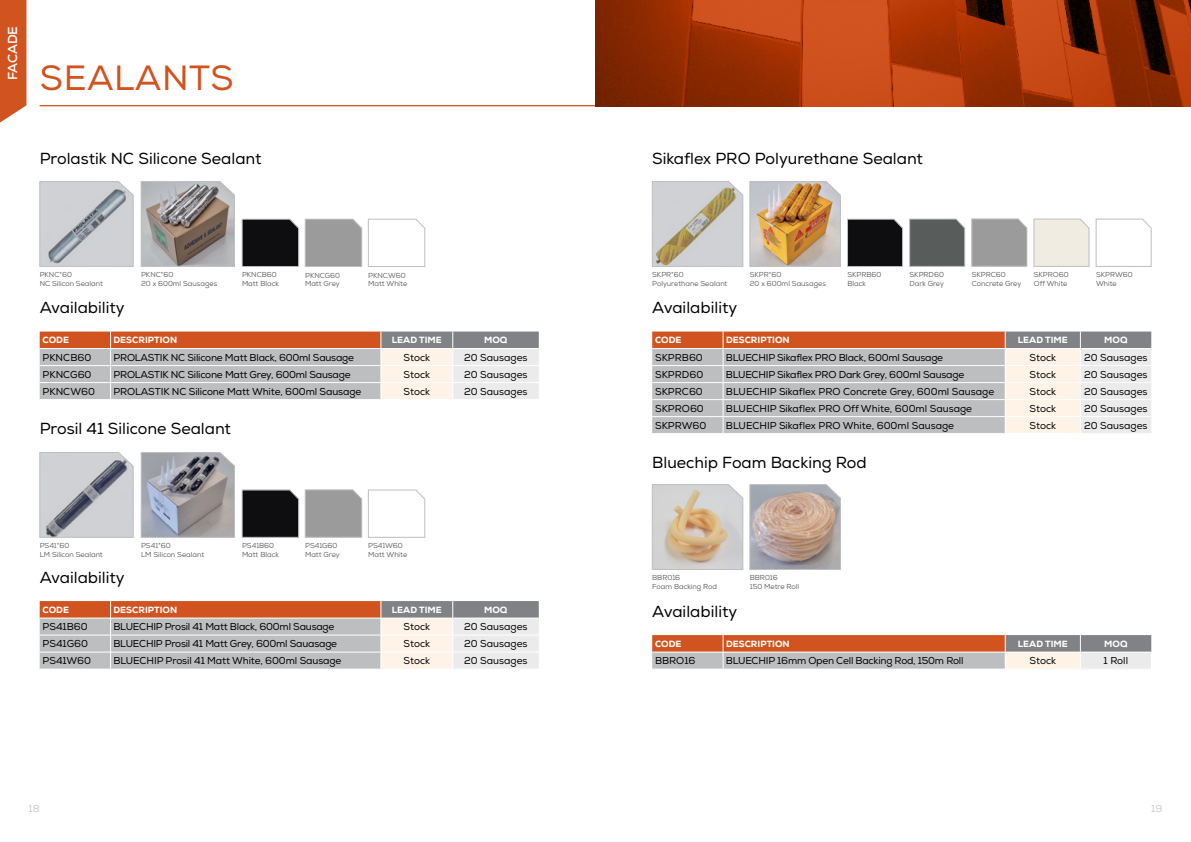
<style>
.page{position:relative;width:1191px;height:842px;background:#fff}
.page>*{position:absolute;margin:0;border:0;box-sizing:border-box;transform-origin:0 0}
.t1{font:35px "Nexa";letter-spacing:.015em;color:#d15420}
.t2{font:16px "Nexa";color:#000}
.t3{font:700 13px "Nexa";letter-spacing:-.01em;color:#fff}
.t4{font:10px "Nexa";letter-spacing:-.01em;color:#000}
.t5{font:10px "Nexa";color:#c7c8ca}
.t6{font:800 9px "Nexa";letter-spacing:.005em;color:#fff}
.t7{font:7.2px/8.5px "Nexa";color:#4d4d4f}
</style>
<div class="page">
<svg style="left:40px;top:332px;width:499px;height:67px;background:#cab5ad"></svg>
<hr style="left:40px;top:348px;width:71px;height:1px;background:#fff">
<hr style="left:40px;top:365px;width:71px;height:1px;background:#fff">
<hr style="left:40px;top:382px;width:71px;height:1px;background:#fff">
<svg style="left:40px;top:601px;width:499px;height:68px;background:#cab5ad"></svg>
<hr style="left:40px;top:618px;width:71px;height:1px;background:#fff">
<hr style="left:40px;top:635px;width:71px;height:1px;background:#fff">
<hr style="left:40px;top:652px;width:71px;height:1px;background:#fff">
<svg style="left:652px;top:332px;width:499px;height:101px;background:#ccbdb7"></svg>
<hr style="left:652px;top:348px;width:71px;height:1px;background:#fff">
<hr style="left:652px;top:365px;width:71px;height:1px;background:#fff">
<hr style="left:652px;top:382px;width:71px;height:1px;background:#fff">
<hr style="left:652px;top:399px;width:71px;height:1px;background:#fff">
<hr style="left:652px;top:416px;width:71px;height:1px;background:#fff">
<svg style="left:652px;top:635px;width:499px;height:34px;background:#c59a89"></svg>
<hr style="left:652px;top:652px;width:71px;height:1px;background:#fff">
<svg style="left:40px;top:181px;width:93px;height:86px;background:#c2c4c9"></svg>
<svg style="left:141px;top:181px;width:94px;height:86px;background:#9b9592"></svg>
<img style="left:749px;top:181px;width:91px;height:86px">
<svg style="left:40px;top:452px;width:93px;height:86px;background:#babbc1"></svg>
<svg style="left:141px;top:452px;width:94px;height:86px;background:#9a9ba1"></svg>
<svg style="left:652px;top:181px;width:91px;height:86px;background:#c6c4bc"></svg>
<svg style="left:652px;top:484px;width:91px;height:86px;background:#d0c5b6"></svg>
<svg style="left:749px;top:484px;width:91px;height:86px;background:#b6a59e"></svg>
<svg style="left:242px;top:219px;width:57px;height:48px;background:#1c1c1e"></svg>
<svg style="left:847px;top:219px;width:55px;height:48px;background:#1a1a1c"></svg>
<svg style="left:242px;top:490px;width:57px;height:48px;background:#1b1c1d"></svg>
<svg style="left:305px;top:219px;width:57px;height:48px;background:#9e9e9e"></svg>
<svg style="left:909px;top:219px;width:56px;height:48px;background:#616464"></svg>
<svg style="left:305px;top:489px;width:57px;height:48px;background:#9e9f9f"></svg>
<svg style="left:368px;top:219px;width:57px;height:48px"></svg>
<svg style="left:1033px;top:219px;width:56px;height:48px;background:#ede9df"></svg>
<svg style="left:1095px;top:219px;width:56px;height:48px"></svg>
<svg style="left:368px;top:490px;width:57px;height:48px"></svg>
<svg style="left:971px;top:219px;width:56px;height:48px;background:#9e9e9f"></svg>
<hr style="left:40px;top:105px;width:1151px;height:1px;background:#d15420">
<svg style="left:0;top:0;width:26px;height:123px;background:#d46030"></svg>
<img style="left:595px;top:0;width:596px;height:106px">
<h3 class="t3" style="left:4px;top:80px;width:55px;rotate:-90deg">FACADE</h3>
<h1 class="t1" style="left:40px;top:57px;width:195px">SEALANTS</h1>
<h2 class="t2" style="left:40px;top:149px;width:223px">Prolastik NC Silicone Sealant</h2>
<h2 class="t2" style="left:652px;top:149px;width:272px">Sikaflex PRO Polyurethane Sealant</h2>
<p class="t7" style="left:40px;top:271px;width:65px">PKNC*60<br>NC Silicon Sealant</p>
<p class="t7" style="left:141px;top:271px;width:78px">PKNC*60<br>20 x 600ml Sausages</p>
<p class="t7" style="left:652px;top:271px;width:77px">SKPR*60<br>Polyurethane Sealant</p>
<p class="t7" style="left:750px;top:271px;width:78px">SKPR*60<br>20 x 600ml Sausages</p>
<p class="t7" style="left:971px;top:271px;width:51px">SKPRC60<br>Concrete Grey</p>
<p class="t7" style="left:242px;top:271px;width:38px">PKNCB60<br>Matt Black</p>
<p class="t7" style="left:847px;top:271px;width:36px">SKPRB60<br>Black</p>
<p class="t7" style="left:305px;top:271px;width:36px">PKNCG60<br>Matt Grey</p>
<p class="t7" style="left:909px;top:271px;width:36px">SKPRD60<br>Dark Grey</p>
<p class="t7" style="left:368px;top:271px;width:40px">PKNCW60<br>Matt White</p>
<p class="t7" style="left:1033px;top:271px;width:36px">SKPRO60<br>Off White</p>
<p class="t7" style="left:1096px;top:271px;width:38px">SKPRW60<br>White</p>
<h2 class="t2" style="left:40px;top:298px;width:87px">Availability</h2>
<p class="t6" style="left:43px;top:334px;width:28px">CODE</p>
<p class="t6" style="left:113px;top:334px;width:65px">DESCRIPTION</p>
<p class="t6" style="left:392px;top:334px;width:52px">LEAD TIME</p>
<p class="t6" style="left:484px;top:334px;width:25px">MOQ</p>
<p class="t4" style="left:43px;top:351px;width:50px">PKNCB60</p>
<p class="t4" style="left:113px;top:351px;width:242px">PROLASTIK NC Silicone Matt Black, 600ml Sausage</p>
<p class="t4" style="left:403px;top:351px;width:28px">Stock</p>
<p class="t4" style="left:464px;top:351px;width:65px">20 Sausages</p>
<p class="t4" style="left:43px;top:368px;width:50px">PKNCG60</p>
<p class="t4" style="left:113px;top:368px;width:239px">PROLASTIK NC Silicone Matt Grey, 600ml Sausage</p>
<p class="t4" style="left:403px;top:368px;width:28px">Stock</p>
<p class="t4" style="left:464px;top:368px;width:65px">20 Sausages</p>
<p class="t4" style="left:43px;top:385px;width:54px">PKNCW60</p>
<p class="t4" style="left:113px;top:385px;width:249px">PROLASTIK NC Silicone Matt White, 600ml Sausage</p>
<p class="t4" style="left:404px;top:385px;width:28px">Stock</p>
<p class="t4" style="left:464px;top:385px;width:65px">20 Sausages</p>
<h2 class="t2" style="left:40px;top:419px;width:193px">Prosil 41 Silicone Sealant</h2>
<p class="t7" style="left:40px;top:542px;width:65px">PS41*60<br>LM Silicon Sealant</p>
<p class="t7" style="left:141px;top:542px;width:65px">PS41*60<br>LM Silicon Sealant</p>
<p class="t7" style="left:242px;top:542px;width:38px">PS41B60<br>Matt Black</p>
<p class="t7" style="left:305px;top:542px;width:36px">PS41G60<br>Matt Grey</p>
<p class="t7" style="left:368px;top:542px;width:40px">PS41W60<br>Matt White</p>
<h2 class="t2" style="left:40px;top:568px;width:87px">Availability</h2>
<p class="t6" style="left:43px;top:604px;width:28px">CODE</p>
<p class="t6" style="left:113px;top:604px;width:65px">DESCRIPTION</p>
<p class="t6" style="left:392px;top:604px;width:52px">LEAD TIME</p>
<p class="t6" style="left:484px;top:604px;width:25px">MOQ</p>
<p class="t4" style="left:43px;top:621px;width:47px">PS41B60</p>
<p class="t4" style="left:113px;top:621px;width:222px">BLUECHIP Prosil 41 Matt Black, 600ml Sausage</p>
<p class="t4" style="left:403px;top:621px;width:28px">Stock</p>
<p class="t4" style="left:464px;top:621px;width:65px">20 Sausages</p>
<p class="t4" style="left:43px;top:638px;width:47px">PS41G60</p>
<p class="t4" style="left:113px;top:638px;width:225px">BLUECHIP Prosil 41 Matt Grey, 600ml Sauasage</p>
<p class="t4" style="left:403px;top:638px;width:28px">Stock</p>
<p class="t4" style="left:464px;top:638px;width:65px">20 Sausages</p>
<p class="t4" style="left:43px;top:655px;width:50px">PS41W60</p>
<p class="t4" style="left:113px;top:655px;width:229px">BLUECHIP Prosil 41 Matt White, 600ml Sausage</p>
<p class="t4" style="left:404px;top:655px;width:28px">Stock</p>
<p class="t4" style="left:464px;top:655px;width:65px">20 Sausages</p>
<h2 class="t2" style="left:652px;top:298px;width:87px">Availability</h2>
<p class="t6" style="left:655px;top:334px;width:28px">CODE</p>
<p class="t6" style="left:726px;top:334px;width:65px">DESCRIPTION</p>
<p class="t6" style="left:1017px;top:334px;width:52px">LEAD TIME</p>
<p class="t6" style="left:1104px;top:334px;width:25px">MOQ</p>
<p class="t4" style="left:655px;top:351px;width:49px">SKPRB60</p>
<p class="t4" style="left:726px;top:351px;width:219px">BLUECHIP Sikaflex PRO Black, 600ml Sausage</p>
<p class="t4" style="left:1029px;top:351px;width:28px">Stock</p>
<p class="t4" style="left:1084px;top:351px;width:65px">20 Sausages</p>
<p class="t4" style="left:655px;top:368px;width:50px">SKPRD60</p>
<p class="t4" style="left:726px;top:368px;width:240px">BLUECHIP Sikaflex PRO Dark Grey, 600ml Sausage</p>
<p class="t4" style="left:1029px;top:368px;width:28px">Stock</p>
<p class="t4" style="left:1084px;top:368px;width:65px">20 Sausages</p>
<p class="t4" style="left:655px;top:385px;width:49px">SKPRC60</p>
<p class="t4" style="left:726px;top:385px;width:270px">BLUECHIP Sikaflex PRO Concrete Grey, 600ml Sausage</p>
<p class="t4" style="left:1029px;top:385px;width:28px">Stock</p>
<p class="t4" style="left:1084px;top:385px;width:65px">20 Sausages</p>
<p class="t4" style="left:655px;top:402px;width:50px">SKPRO60</p>
<p class="t4" style="left:726px;top:402px;width:248px">BLUECHIP Sikaflex PRO Off White, 600ml Sausage</p>
<p class="t4" style="left:1029px;top:402px;width:28px">Stock</p>
<p class="t4" style="left:1084px;top:402px;width:65px">20 Sausages</p>
<p class="t4" style="left:655px;top:419px;width:53px">SKPRW60</p>
<p class="t4" style="left:726px;top:419px;width:230px">BLUECHIP Sikaflex PRO White, 600ml Sausage</p>
<p class="t4" style="left:1029px;top:419px;width:28px">Stock</p>
<p class="t4" style="left:1084px;top:419px;width:65px">20 Sausages</p>
<h2 class="t2" style="left:652px;top:453px;width:216px">Bluechip Foam Backing Rod</h2>
<p class="t7" style="left:652px;top:574px;width:66px">BBR016<br>Foam Backing Rod</p>
<p class="t7" style="left:750px;top:574px;width:51px">BBR016<br>150 Metre Roll</p>
<h2 class="t2" style="left:652px;top:602px;width:87px">Availability</h2>
<p class="t6" style="left:655px;top:638px;width:28px">CODE</p>
<p class="t6" style="left:726px;top:638px;width:65px">DESCRIPTION</p>
<p class="t6" style="left:1017px;top:638px;width:52px">LEAD TIME</p>
<p class="t6" style="left:1104px;top:638px;width:25px">MOQ</p>
<p class="t4" style="left:655px;top:655px;width:42px">BBRO16</p>
<p class="t4" style="left:726px;top:655px;width:239px">BLUECHIP 16mm Open Cell Backing Rod, 150m Roll</p>
<p class="t4" style="left:1029px;top:655px;width:28px">Stock</p>
<p class="t4" style="left:1103px;top:655px;width:26px">1 Roll</p>
<p class="t5" style="left:28px;top:803px;width:13px">18</p>
<p class="t5" style="left:1151px;top:803px;width:13px">19</p>
</div>
